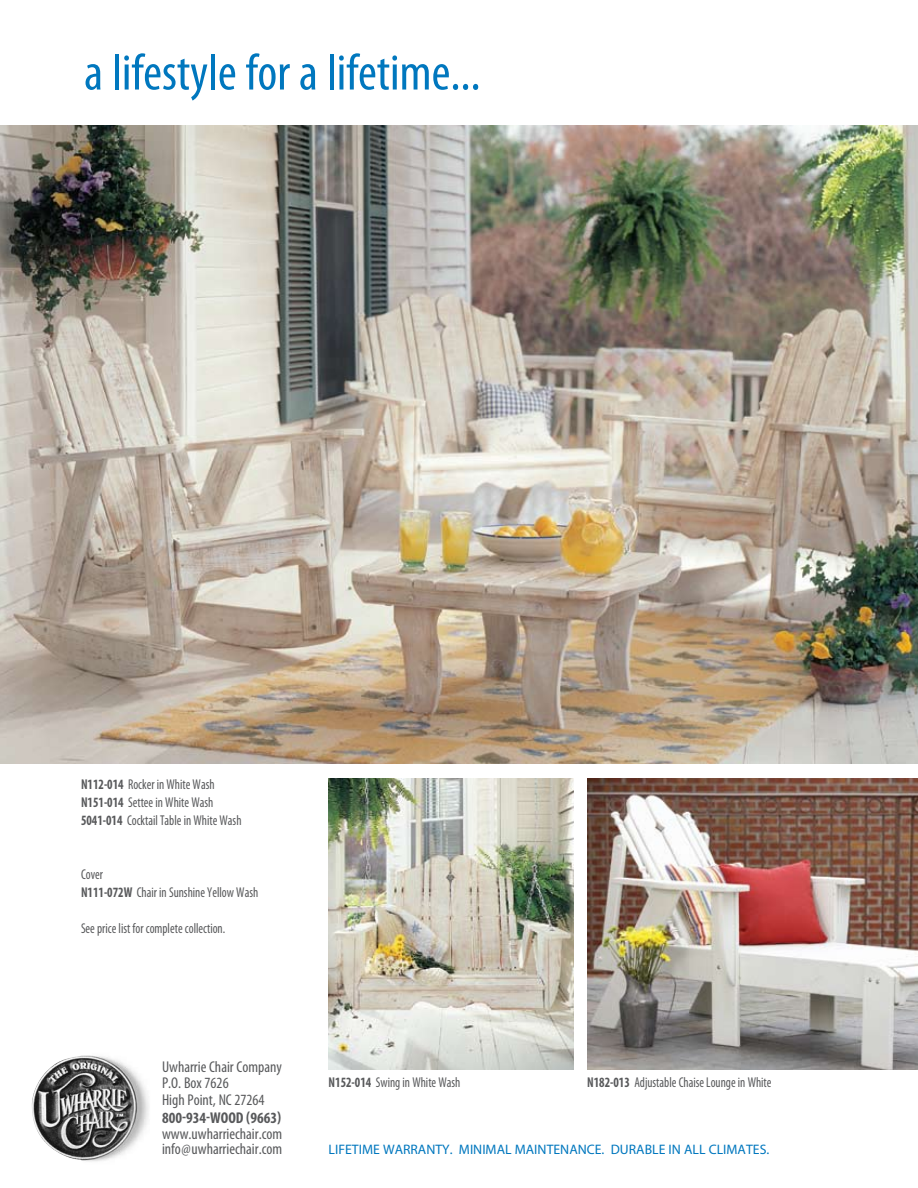
<style>
.page{position:relative;width:918px;height:1188px;background:#fff}
.page>*{position:absolute;margin:0;border:0;box-sizing:border-box;transform-origin:0 0}
.t1{font:condensed 51.75px "Myriad Pro";color:#0077be}
.t2{font:condensed 15.6px/16.5px "Myriad Pro";color:#58595b}
.t3{font:700 condensed 15.6px "Myriad Pro";color:#58595b}
.t4{font:condensed 14.25px/18px "Myriad Pro";color:#58595b;scale:.9 1}
.t5{font:13.8px "Myriad Pro";color:#0077be}
.s1{font-weight:700}
</style>
<div class="page">
<img style="left:0;top:126px;width:918px;height:638px">
<img style="left:587px;top:779px;width:331px;height:291px">
<img style="left:329px;top:779px;width:245px;height:291px">
<img style="left:32px;top:1055px;width:117px;height:107px">
<h1 class="t1" style="left:84px;top:41px;width:398px">a lifestyle for a lifetime...</h1>
<p class="t4" style="left:81px;top:776px;width:180px"><span class="s1">N112-014</span> Rocker in White Wash<br><span class="s1">N151-014</span> Settee in White Wash<br><span class="s1">5041-014</span> Cocktail Table in White Wash</p>
<p class="t4" style="left:81px;top:866px;width:198px">Cover<br><span class="s1">N111-072W</span> Chair in Sunshine Yellow Wash</p>
<p class="t4" style="left:81px;top:920px;width:162px">See price list for complete collection.</p>
<p class="t2" style="left:162px;top:1058px;width:121px">Uwharrie Chair Company<br>P.O. Box 7626<br>High Point, NC 27264</p>
<p class="t3" style="left:162px;top:1108px;width:121px">800-934-WOOD (9663)</p>
<p class="t2" style="left:162px;top:1126px;width:122px;line-height:15px">www.uwharriechair.com info@uwharriechair.com</p>
<p class="t4" style="left:329px;top:1073px;width:148px"><span class="s1">N152-014</span> Swing in White Wash</p>
<p class="t4" style="left:587px;top:1073px;width:206px"><span class="s1">N182-013</span> Adjustable Chaise Lounge in White</p>
<p class="t5" style="left:329px;top:1141px;width:139px">LIFETIME WARRANTY. MINIMAL</p>
<p class="t5" style="left:515px;top:1141px;width:9px">MAINTENAN</p>
<p class="t5" style="left:587px;top:1141px;width:106px">CE. DURABLE IN ALL</p>
<p class="t5" style="left:709px;top:1141px;width:16px">CLIMATE</p>
<p class="t5" style="left:760px;top:1141px;width:11px">S.</p>
</div>
